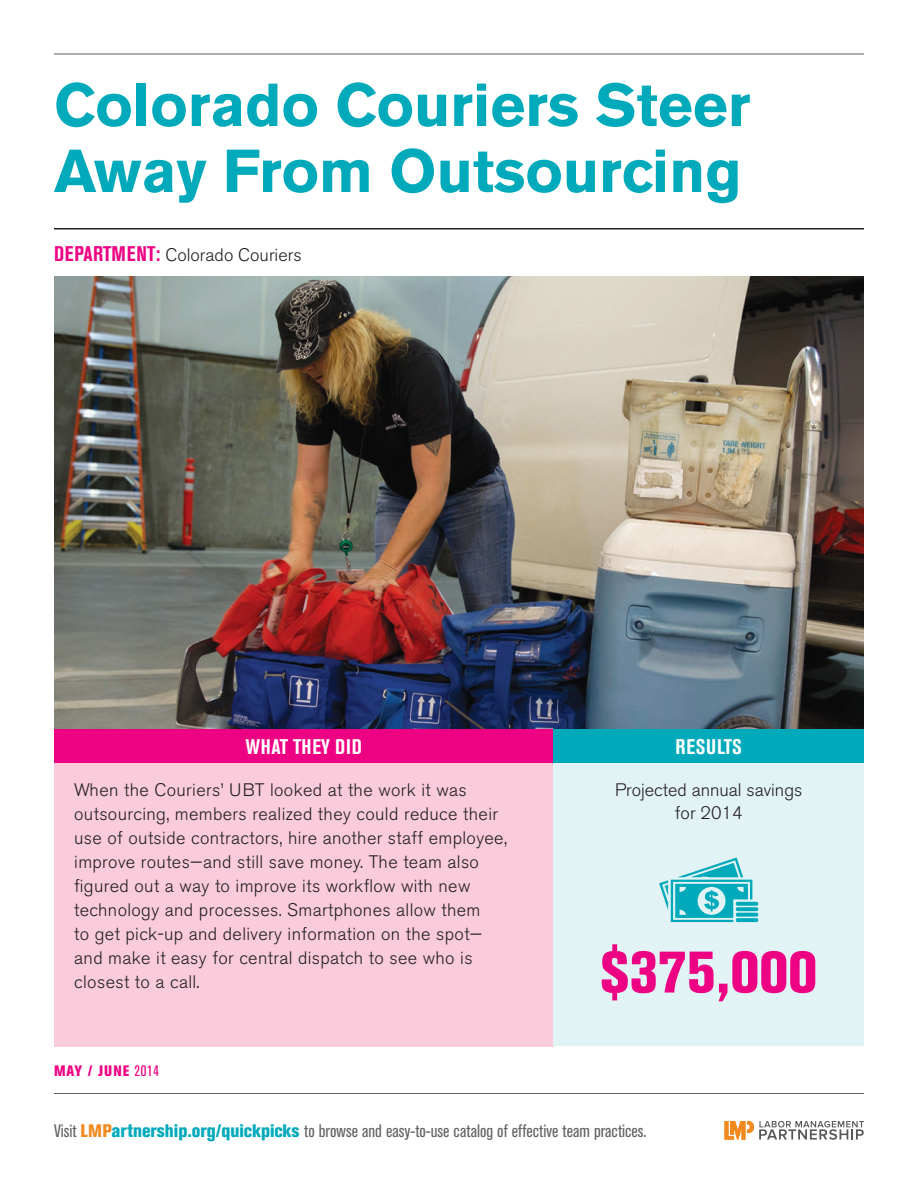
<style>
.page{position:relative;width:918px;height:1188px;background:#fff}
.page>*{position:absolute;margin:0;border:0;box-sizing:border-box;transform-origin:0 0}
.t1{font:700 60px/66px "Akzidenz Grotesk BE";color:#0ab}
.t2{font:800 condensed 57.9px "Akzidenz Grotesk BE";color:#ed0283}
.t3{font:700 condensed 21px "Akzidenz Grotesk BE";letter-spacing:.03em;color:#fff}
.t4{font:300 18px/24px "Akzidenz Grotesk BE";letter-spacing:.02em;color:#231f20}
.t5{font:condensed 18px "Akzidenz Grotesk BE";color:#636366}
.t6{font:300 18px/22.5px "Akzidenz Grotesk BE";color:#231f20;text-align:center}
.t7{font:800 condensed 15px "Akzidenz Grotesk BE";letter-spacing:.07em;color:#ed0283}
.s1{font-weight:700;font-stretch:condensed;font-size:21px;color:#ed0283}
.s2{font-weight:400}
.s3{font-weight:800;color:#f28a20}
.s4{font-weight:800;color:#0ab}
</style>
<div class="page">
<div style="left:54px;top:729px;width:500px;height:317px;background:#f9cbdb"></div>
<hr style="left:54px;top:1093px;width:810px;height:1px;background:#636366">
<hr style="left:54px;top:228px;width:810px;height:2px;background:#231f20">
<img style="left:54px;top:277px;width:810px;height:452px">
<div style="left:554px;top:763px;width:310px;height:283px;background:#e2f3f6"></div>
<div style="left:54px;top:729px;width:500px;height:34px;background:#ed0283"></div>
<div style="left:554px;top:729px;width:310px;height:34px;background:#0ab"></div>
<hr style="left:54px;top:54px;width:810px;height:1px;background:#636366">
<svg style="left:659px;top:858px;width:100px;height:64px"></svg>
<svg style="left:724px;top:1121px;width:140px;height:19px"></svg>
<h1 class="t1" style="left:54px;top:73px;width:698px">Colorado Couriers Steer<br>Away From Outsourcing</h1>
<p class="t6" style="left:54px;top:244px;width:249px"><span class="s1">DEPARTMENT:</span> Colorado Couriers</p>
<p class="t3" style="left:246px;top:734px;width:118px">WHAT THEY DID</p>
<p class="t3" style="left:676px;top:734px;width:68px">RESULTS</p>
<p class="t4" style="left:74px;top:779px;width:434px">When the Couriers’ UBT looked at the work it was outsourcing, members realized they could reduce their use of outside contractors, hire another staff employee, improve routes—and still save money. The team also figured out a way to improve its workflow with new technology and processes. Smartphones allow them<br>to get pick-up and delivery information on the spot— and make it easy for central dispatch to see who is closest to a call.</p>
<p class="t6" style="left:615px;top:779px;width:189px">Projected annual savings for 2014</p>
<h2 class="t2" style="left:600px;top:939px;width:219px">$375,000</h2>
<p class="t7" style="left:54px;top:1062px;width:107px">MAY / JUNE <span class="s2">2014</span></p>
<p class="t5" style="left:54px;top:1121px;width:594px">Visit <span class="s3">LMP</span><span class="s4">artnership.org/quickpicks</span> to browse and easy-to-use catalog of effective team practices.</p>
</div>
